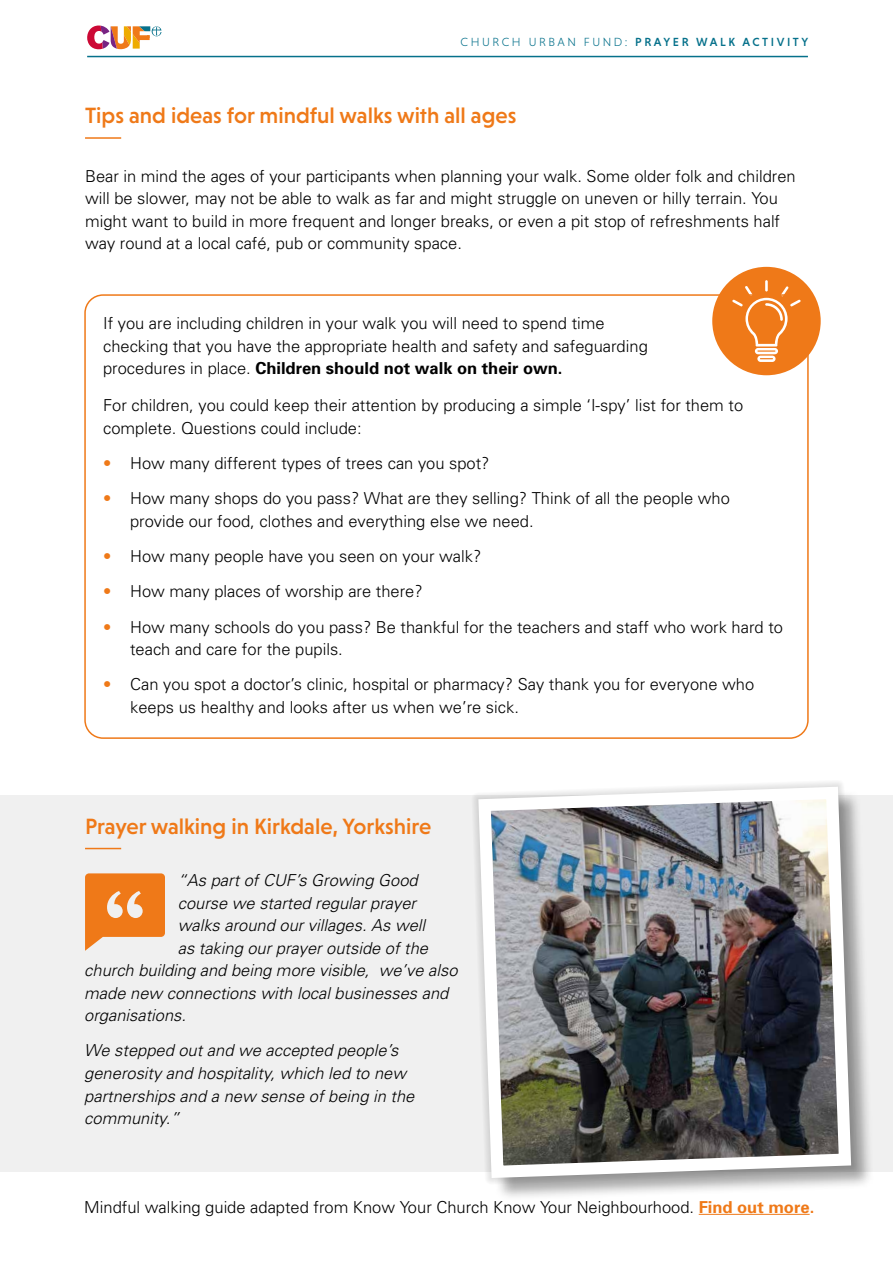
<style>
.page{position:relative;width:893px;height:1263px;background:#fff}
.page>*{position:absolute;margin:0;border:0;box-sizing:border-box;transform-origin:0 0}
.t1{font:500 22.5px "Niveau Grotesk";color:#ef7918}
.t2{font:300 16.5px/22.5px "Univers";color:#000}
.t3{font:italic 300 16.5px/22.5px "Univers";color:#000}
.t4{font:500 12px "Niveau Grotesk";letter-spacing:.215em;color:#06718b}
.s1{font-weight:300}
.s2{font-weight:700}
.s3{color:#ef7918}
.s4{font-weight:700;color:#ef7918}
</style>
<div class="page">
<div style="left:0;top:795px;width:893px;height:376px;background:#f0f0f0"></div>
<div style="left:712px;top:267px;width:109px;height:108px;background:#ef7918;border-radius:50%"></div>
<svg style="left:732px;top:280px;width:69px;height:82px"></svg>
<div style="left:84px;top:294px;width:725px;height:445px;border:2px solid #ef7918;border-radius:18px"></div>
<hr style="left:85px;top:848px;width:36px;height:1px;background:#ef7918">
<svg style="left:85px;top:873px;width:80px;height:78px"></svg>
<div style="left:481px;top:790px;width:394px;height:412px;background:#000;opacity:.35"></div>
<img style="left:472px;top:782px;width:385px;height:402px">
<hr style="left:699px;top:1214px;width:111px;height:1px;background:#ef7918">
<hr style="left:87px;top:56px;width:721px;height:1px;background:#06718b">
<svg style="left:87px;top:26px;width:74px;height:23px"></svg>
<hr style="left:85px;top:137px;width:36px;height:2px;background:#ef7918">
<p class="t4" style="left:460px;top:35px;width:349px"><span class="s1">CHURCH URBAN FUND:</span> PRAYER WALK ACTIVITY</p>
<h1 class="t1" style="left:85px;top:103px;width:433px">Tips and ideas for mindful walks with all ages</h1>
<p class="t2" style="left:85px;top:165px;width:712px">Bear in mind the ages of your participants when planning your walk. Some older folk and children will be slower, may not be able to walk as far and might struggle on uneven or hilly terrain. You might want to build in more frequent and longer breaks, or even a pit stop of refreshments half way round at a local café, pub or community space.</p>
<p class="t2" style="left:103px;top:312px;width:546px">If you are including children in your walk you will need to spend time checking that you have the appropriate health and safety and safeguarding procedures in place. <span class="s2">Children should not walk on their own.</span></p>
<p class="t2" style="left:103px;top:394px;width:642px">For children, you could keep their attention by producing a simple ‘I-spy’ list for them to complete. Questions could include:</p>
<p class="t2" style="left:103px;top:452px;width:388px"><span class="s3">•</span> How many different types of trees can you spot?</p>
<p class="t2" style="left:130px;top:487px;width:601px;text-indent:-27px"><span class="s3">•</span> How many shops do you pass? What are they selling? Think of all the people who provide our food, clothes and everything else we need.</p>
<p class="t2" style="left:103px;top:545px;width:380px"><span class="s3">•</span> How many people have you seen on your walk?</p>
<p class="t2" style="left:103px;top:580px;width:321px"><span class="s3">•</span> How many places of worship are there?</p>
<p class="t2" style="left:130px;top:615px;width:654px;text-indent:-27px"><span class="s3">•</span> How many schools do you pass? Be thankful for the teachers and staff who work hard to teach and care for the pupils.</p>
<p class="t2" style="left:130px;top:673px;width:626px;text-indent:-27px"><span class="s3">•</span> Can you spot a doctor’s clinic, hospital or pharmacy? Say thank you for everyone who keeps us healthy and looks after us when we’re sick.</p>
<h1 class="t1" style="left:85px;top:813px;width:348px">Prayer walking in Kirkdale, Yorkshire</h1>
<p class="t3" style="left:178px;top:869px;width:241px">“As part of CUF’s Growing Good</p>
<p class="t3" style="left:178px;top:891px;width:240px">course we started regular prayer</p>
<p class="t3" style="left:178px;top:914px;width:249px">walks around our villages. As well</p>
<p class="t3" style="left:178px;top:936px;width:252px">as taking our prayer outside of the</p>
<p class="t3" style="left:84px;top:959px;width:375px">church building and being more visible, we’ve also</p>
<p class="t3" style="left:84px;top:982px;width:366px">made new connections with local businesses and</p>
<p class="t3" style="left:84px;top:1004px;width:103px">organisations.</p>
<p class="t3" style="left:84px;top:1039px;width:332px">We stepped out and we accepted people’s generosity and hospitality, which led to new partnerships and a new sense of being in the community.”</p>
<p class="t2" style="left:84px;top:1195px;width:731px">Mindful walking guide adapted from Know Your Church Know Your Neighbourhood. <span class="s4">Find out more.</span></p>
</div>
